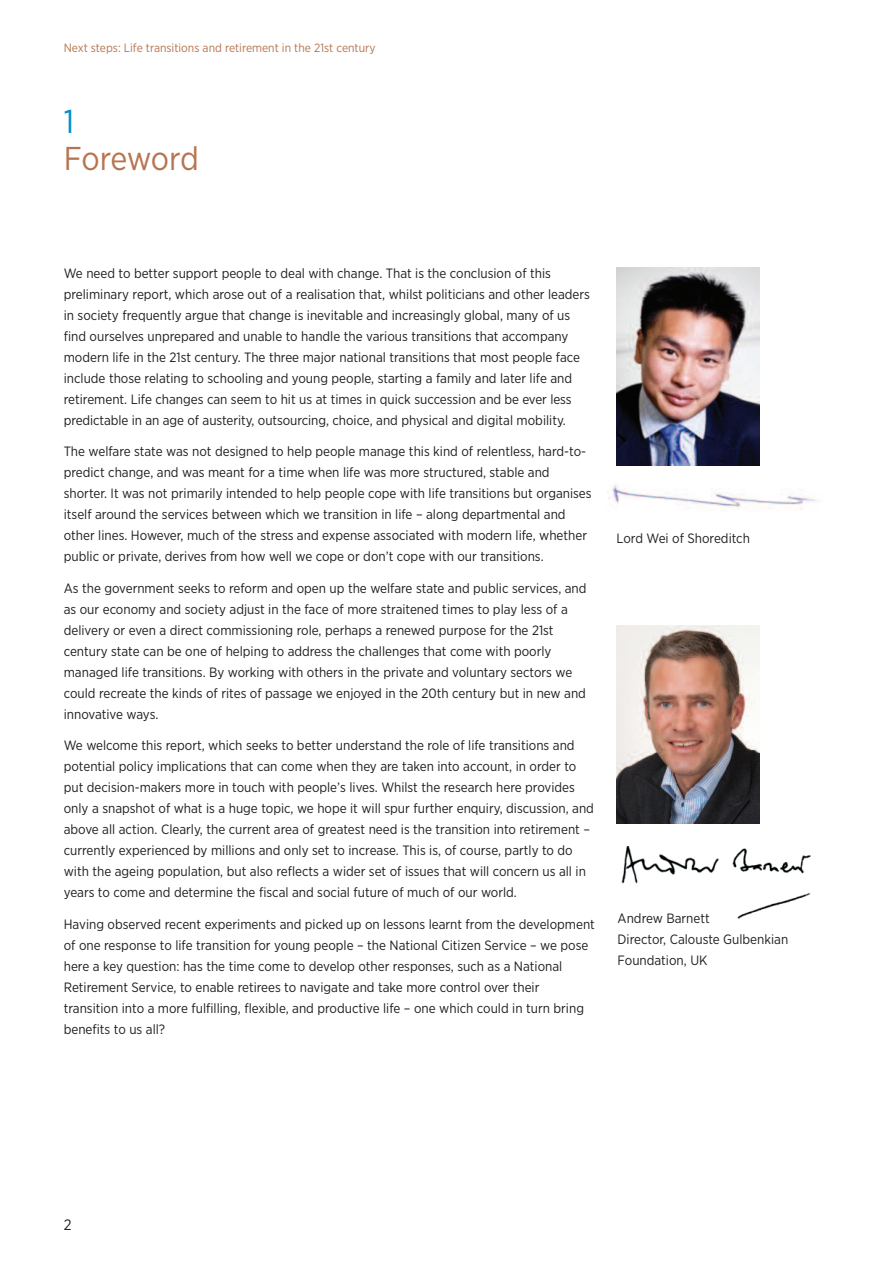
<style>
.page{position:relative;width:893px;height:1263px;background:#fff}
.page>*{position:absolute;margin:0;border:0;box-sizing:border-box;transform-origin:0 0}
.t1{font:33px "Gotham Narrow";letter-spacing:-.02em;color:#b77450}
.t2{font:33px "Gotham Narrow";color:#008ecc}
.t3{font:15px "Gotham Narrow";color:#231f20}
.t4{font:13.5px/21px "Gotham Narrow";color:#211f1e}
.t5{font:13.5px/21px "Gotham Narrow";color:#231f20}
.t6{font:12px "Gotham Narrow";color:#b77450}
</style>
<div class="page">
<img style="left:621px;top:845px;width:190px;height:74px">
<img style="left:608px;top:485px;width:211px;height:25px">
<img style="left:617px;top:625px;width:142px;height:198px">
<img style="left:617px;top:267px;width:142px;height:198px">
<p class="t6" style="left:64px;top:44px;width:313px">Next steps: Life transitions and retirement in the 21st century</p>
<h1 class="t2" style="left:64px;top:110px;width:12px">1</h1>
<h1 class="t1" style="left:64px;top:147px;width:137px">Foreword</h1>
<p class="t4" style="left:64px;top:264px;width:528px">We need to better support people to deal with change. That is the conclusion of this preliminary report, which arose out of a realisation that, whilst politicians and other leaders in society frequently argue that change is inevitable and increasingly global, many of us find ourselves unprepared and unable to handle the various transitions that accompany modern life in the 21st century. The three major national transitions that most people face include those relating to schooling and young people, starting a family and later life and retirement. Life changes can seem to hit us at times in quick succession and be ever less predictable in an age of austerity, outsourcing, choice, and physical and digital mobility.</p>
<p class="t4" style="left:64px;top:442px;width:529px">The welfare state was not designed to help people manage this kind of relentless, hard-to&shy;predict change, and was meant for a time when life was more structured, stable and shorter. It was not primarily intended to help people cope with life transitions but organises itself around the services between which we transition in life – along departmental and other lines. However, much of the stress and expense associated with modern life, whether public or private, derives from how well we cope or don’t cope with our transitions.</p>
<p class="t4" style="left:64px;top:579px;width:524px">As the government seeks to reform and open up the welfare state and public services, and as our economy and society adjust in the face of more straitened times to play less of a delivery or even a direct commissioning role, perhaps a renewed purpose for the 21st century state can be one of helping to address the challenges that come with poorly managed life transitions. By working with others in the private and voluntary sectors we could recreate the kinds of rites of passage we enjoyed in the 20th century but in new and innovative ways.</p>
<p class="t4" style="left:64px;top:736px;width:532px">We welcome this report, which seeks to better understand the role of life transitions and potential policy implications that can come when they are taken into account, in order to put decision-makers more in touch with people’s lives. Whilst the research here provides only a snapshot of what is a huge topic, we hope it will spur further enquiry, discussion, and above all action. Clearly, the current area of greatest need is the transition into retirement – currently experienced by millions and only set to increase. This is, of course, partly to do with the ageing population, but also reflects a wider set of issues that will concern us all in years to come and determine the fiscal and social future of much of our world.</p>
<p class="t4" style="left:64px;top:915px;width:533px">Having observed recent experiments and picked up on lessons learnt from the development of one response to life transition for young people – the National Citizen Service – we pose here a key question: has the time come to develop other responses, such as a National Retirement Service, to enable retirees to navigate and take more control over their transition into a more fulfilling, flexible, and productive life – one which could in turn bring benefits to us all?</p>
<p class="t5" style="left:617px;top:528px;width:135px">Lord Wei of Shoreditch</p>
<p class="t5" style="left:618px;top:909px;width:172px">Andrew Barnett<br>Director, Calouste Gulbenkian<br>Foundation, UK</p>
<p class="t3" style="left:64px;top:1220px;width:9px">2</p>
</div>
